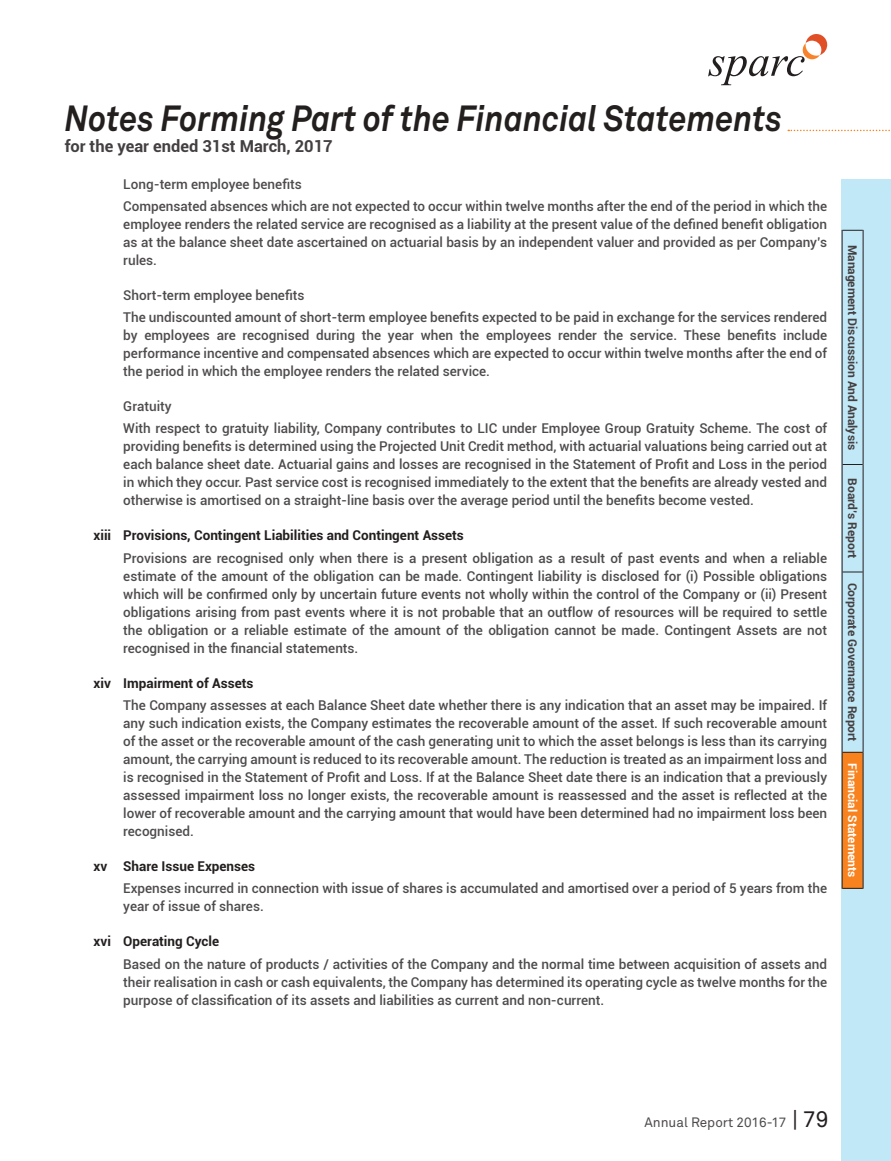
<style>
.page{position:relative;width:891px;height:1161px;background:#fff}
.page>*{position:absolute;margin:0;border:0;box-sizing:border-box;transform-origin:0 0}
.t1{font:italic 700 36px "Akkurat";color:#241f1f;scale:.9 1}
.t2{font:700 16.5px "Roboto";color:#444041}
.t3{font:500 13.5px/18px "Roboto";color:#4e4b4c;text-align:justify}
.t4{font:700 13.5px "Roboto";color:#241f1f}
.t5{font:13.5px "Akkurat";color:#4e4b4c}
.t6{font:700 12px "Roboto";color:#444041}
.t7{font:700 12px "Roboto";color:#fff}
.s1{font-size:22.5px;color:#241f1f}
</style>
<div class="page">
<svg style="left:708px;top:34px;width:120px;height:51px"></svg>
<svg style="left:788px;top:130px;width:102px;height:1px"></svg>
<div style="left:842px;top:179px;width:49px;height:982px;background:#c1e8f7"></div>
<div style="left:842px;top:752px;width:21px;height:136px;background:#f8821e"></div>
<hr style="left:863px;top:465px;width:1px;height:107px;background:#241f1f">
<hr style="left:863px;top:572px;width:1px;height:180px;background:#241f1f">
<hr style="left:863px;top:752px;width:1px;height:137px;background:#241f1f">
<hr style="left:842px;top:465px;width:1px;height:107px;background:#241f1f">
<hr style="left:842px;top:572px;width:1px;height:180px;background:#241f1f">
<hr style="left:842px;top:752px;width:1px;height:137px;background:#241f1f">
<svg style="left:842px;top:572px;width:21px;height:1px"></svg>
<svg style="left:842px;top:752px;width:21px;height:1px"></svg>
<svg style="left:842px;top:888px;width:21px;height:1px"></svg>
<hr style="left:863px;top:230px;width:1px;height:235px;background:#241f1f">
<svg style="left:843px;top:230px;width:20px;height:1px"></svg>
<svg style="left:843px;top:464px;width:20px;height:1px"></svg>
<hr style="left:842px;top:230px;width:1px;height:235px;background:#241f1f">
<h1 class="t1" style="left:65px;top:96px;width:799px">Notes Forming Part of the Financial Statements</h1>
<p class="t2" style="left:65px;top:135px;width:270px">for the year ended 31st March, 2017</p>
<p class="t3" style="left:123px;top:172px;width:705px;line-height:22.2px">Long-term employee benefits<br>Compensated absences which are not expected to occur within twelve months after the end of the period in which the</p>
<p class="t3" style="left:123px;top:215px;width:705px">employee renders the related service are recognised as a liability at the present value of the defined benefit obligation as at the balance sheet date ascertained on actuarial basis by an independent valuer and provided as per Company’s rules.</p>
<p class="t3" style="left:123px;top:284px;width:705px;line-height:22.2px">Short-term employee benefits<br>The undiscounted amount of short-term employee benefits expected to be paid in exchange for the services rendered</p>
<p class="t3" style="left:123px;top:326px;width:705px">by employees are recognised during the year when the employees render the service. These benefits include performance incentive and compensated absences which are expected to occur within twelve months after the end of the period in which the employee renders the related service.</p>
<p class="t3" style="left:123px;top:395px;width:705px;line-height:22.2px">Gratuity<br>With respect to gratuity liability, Company contributes to LIC under Employee Group Gratuity Scheme. The cost of</p>
<p class="t3" style="left:123px;top:437px;width:705px">providing benefits is determined using the Projected Unit Credit method, with actuarial valuations being carried out at each balance sheet date. Actuarial gains and losses are recognised in the Statement of Profit and Loss in the period in which they occur. Past service cost is recognised immediately to the extent that the benefits are already vested and otherwise is amortised on a straight-line basis over the average period until the benefits become vested.</p>
<p class="t4" style="left:94px;top:526px;width:372px">xiii Provisions, Contingent Liabilities and Contingent Assets</p>
<p class="t3" style="left:123px;top:548px;width:705px">Provisions are recognised only when there is a present obligation as a result of past events and when a reliable estimate of the amount of the obligation can be made. Contingent liability is disclosed for (i) Possible obligations which will be confirmed only by uncertain future events not wholly within the control of the Company or (ii) Present obligations arising from past events where it is not probable that an outflow of resources will be required to settle the obligation or a reliable estimate of the amount of the obligation cannot be made. Contingent Assets are not recognised in the financial statements.</p>
<p class="t4" style="left:94px;top:673px;width:161px">xiv Impairment of Assets</p>
<p class="t3" style="left:123px;top:696px;width:705px">The Company assesses at each Balance Sheet date whether there is any indication that an asset may be impaired. If any such indication exists, the Company estimates the recoverable amount of the asset. If such recoverable amount of the asset or the recoverable amount of the cash generating unit to which the asset belongs is less than its carrying amount, the carrying amount is reduced to its recoverable amount. The reduction is treated as an impairment loss and is recognised in the Statement of Profit and Loss. If at the Balance Sheet date there is an indication that a previously assessed impairment loss no longer exists, the recoverable amount is reassessed and the asset is reflected at the lower of recoverable amount and the carrying amount that would have been determined had no impairment loss been recognised.</p>
<p class="t4" style="left:94px;top:857px;width:163px">xv Share Issue Expenses</p>
<p class="t3" style="left:123px;top:879px;width:705px">Expenses incurred in connection with issue of shares is accumulated and amortised over a period of 5 years from the year of issue of shares.</p>
<p class="t4" style="left:94px;top:932px;width:127px">xvi Operating Cycle</p>
<p class="t3" style="left:123px;top:954px;width:705px">Based on the nature of products / activities of the Company and the normal time between acquisition of assets and their realisation in cash or cash equivalents, the Company has determined its operating cycle as twelve months for the purpose of classification of its assets and liabilities as current and non-current.</p>
<p class="t6" style="left:861px;top:245px;width:207px;rotate:90deg">Management Discussion And Analysis</p>
<p class="t6" style="left:861px;top:478px;width:81px;rotate:90deg">Board’s Report</p>
<p class="t6" style="left:861px;top:583px;width:160px;rotate:90deg">Corporate Governance Report</p>
<p class="t7" style="left:861px;top:763px;width:116px;rotate:90deg">Financial Statements</p>
<p class="t5" style="left:644px;top:1114px;width:185px">Annual Report 2016-17 <span class="s1">| 79</span></p>
</div>
